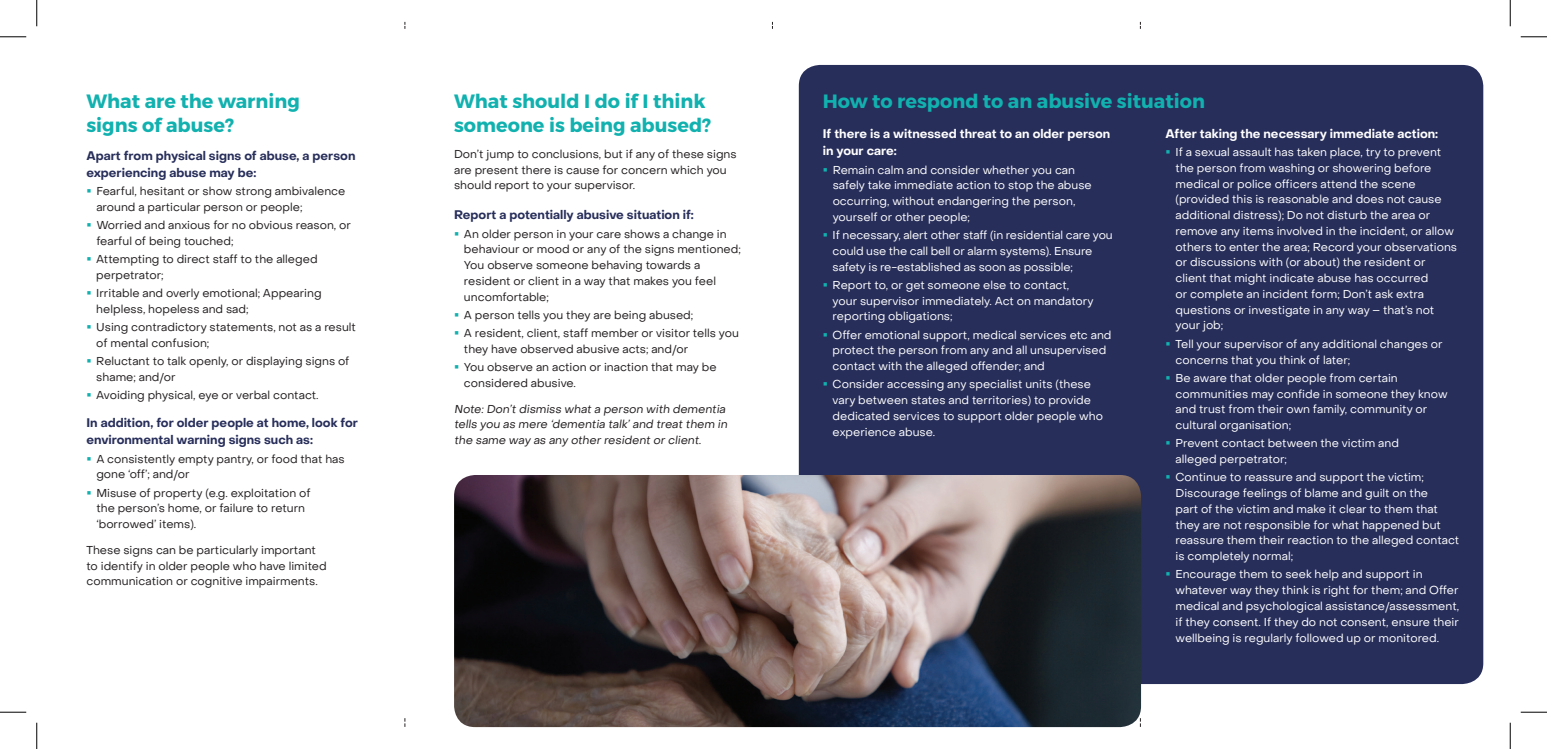
<style>
.page{position:relative;width:1547px;height:749px;background:#fff}
.page>*{position:absolute;margin:0;border:0;box-sizing:border-box;transform-origin:0 0}
.t1{font:700 19.25px/24.5px "Montserrat";color:#11b1af}
.t2{font:700 12.25px/17.5px "Object Sans";color:#272e5a}
.t3{font:700 12.25px/17.5px "Object Sans";color:#fff}
.t4{font:11.38px/15.8px "Object Sans";color:#fff}
.t5{font:11.38px/15.8px "Object Sans";color:#231f20}
</style>
<div class="page">
<div style="left:799px;top:65px;width:684px;height:618px;background:#272e5a;border-radius:21px"></div>
<img style="left:454px;top:474px;width:687px;height:252px">
<svg style="left:0;top:36px;width:26px;height:1px"></svg>
<svg style="left:1521px;top:36px;width:26px;height:1px"></svg>
<svg style="left:0;top:711px;width:26px;height:1px"></svg>
<svg style="left:1521px;top:711px;width:26px;height:1px"></svg>
<svg style="left:36px;top:0;width:1px;height:26px"></svg>
<svg style="left:36px;top:722px;width:1px;height:26px"></svg>
<svg style="left:1510px;top:0;width:1px;height:26px"></svg>
<svg style="left:1510px;top:722px;width:1px;height:26px"></svg>
<h1 class="t1" style="left:86px;top:89px;width:215px">What are the warning signs of abuse?</h1>
<p class="t2" style="left:86px;top:147px;width:270px">Apart from physical signs of abuse, a person experiencing abuse may be:</p>
<p class="t5" style="left:96px;top:183px;width:251px">Fearful, hesitant or show strong ambivalence around a particular person or people;</p>
<p class="t5" style="left:96px;top:217px;width:256px">Worried and anxious for no obvious reason, or fearful of being touched;</p>
<p class="t5" style="left:96px;top:251px;width:223px">Attempting to direct staff to the alleged perpetrator;</p>
<p class="t5" style="left:96px;top:285px;width:227px">Irritable and overly emotional; Appearing helpless, hopeless and sad;</p>
<p class="t5" style="left:96px;top:319px;width:261px">Using contradictory statements, not as a result of mental confusion;</p>
<p class="t5" style="left:96px;top:353px;width:255px">Reluctant to talk openly, or displaying signs of shame; and/or</p>
<p class="t5" style="left:96px;top:387px;width:224px">Avoiding physical, eye or verbal contact.</p>
<p class="t2" style="left:86px;top:414px;width:273px">In addition, for older people at home, look for environmental warning signs such as:</p>
<p class="t5" style="left:96px;top:450px;width:250px">A consistently empty pantry, or food that has gone ‘off’; and/or</p>
<p class="t5" style="left:96px;top:484px;width:216px">Misuse of property (e.g. exploitation of the person’s home, or failure to return ‘borrowed’ items).</p>
<p class="t5" style="left:86px;top:541px;width:242px">These signs can be particularly important to identify in older people who have limited communication or cognitive impairments.</p>
<h1 class="t1" style="left:454px;top:89px;width:259px">What should I do if I think someone is being abused?</h1>
<p class="t5" style="left:454px;top:146px;width:284px">Don’t jump to conclusions, but if any of these signs are present there is cause for concern which you should report to your supervisor.</p>
<p class="t2" style="left:454px;top:206px;width:241px">Report a potentially abusive situation if:</p>
<p class="t5" style="left:464px;top:225px;width:278px">An older person in your care shows a change in behaviour or mood or any of the signs mentioned; You observe someone behaving towards a resident or client in a way that makes you feel uncomfortable;</p>
<p class="t5" style="left:464px;top:305px;width:276px;line-height:18.2px">A person tells you they are being abused;<br>A resident, client, staff member or visitor tells you</p>
<p class="t5" style="left:464px;top:339px;width:254px;line-height:18.2px">they have observed abusive acts; and/or<br>You observe an action or inaction that may be</p>
<p class="t5" style="left:464px;top:375px;width:113px">considered abusive.</p>
<p class="t5" style="left:454px;top:400px;width:277px">Note: Don’t dismiss what a person with dementia tells you as mere ‘dementia talk’ and treat them in the same way as any other resident or client.</p>
<h1 class="t1" style="left:823px;top:89px;width:384px">How to respond to an abusive situation</h1>
<p class="t3" style="left:823px;top:125px;width:289px">If there is a witnessed threat to an older person in your care:</p>
<p class="t4" style="left:833px;top:162px;width:261px">Remain calm and consider whether you can safely take immediate action to stop the abuse occurring, without endangering the person, yourself or other people;</p>
<p class="t4" style="left:833px;top:227px;width:282px">If necessary, alert other staff (in residential care you could use the call bell or alarm systems). Ensure safety is re-established as soon as possible;</p>
<p class="t4" style="left:833px;top:277px;width:262px">Report to, or get someone else to contact, your supervisor immediately. Act on mandatory reporting obligations;</p>
<p class="t4" style="left:833px;top:326px;width:280px">Offer emotional support, medical services etc and protect the person from any and all unsupervised contact with the alleged offender; and</p>
<p class="t4" style="left:833px;top:376px;width:272px">Consider accessing any specialist units (these vary between states and territories) to provide dedicated services to support older people who experience abuse.</p>
<p class="t3" style="left:1166px;top:125px;width:274px">After taking the necessary immediate action:</p>
<p class="t4" style="left:1175px;top:144px;width:283px">If a sexual assault has taken place, try to prevent the person from washing or showering before medical or police officers attend the scene (provided this is reasonable and does not cause additional distress); Do not disturb the area or remove any items involved in the incident, or allow others to enter the area; Record your observations or discussions with (or about) the resident or client that might indicate abuse has occurred<br>or complete an incident form; Don’t ask extra questions or investigate in any way – that’s not your job;</p>
<p class="t4" style="left:1175px;top:336px;width:269px">Tell your supervisor of any additional changes or concerns that you think of later;</p>
<p class="t4" style="left:1175px;top:370px;width:274px">Be aware that older people from certain communities may confide in someone they know and trust from their own family, community or cultural organisation;</p>
<p class="t4" style="left:1175px;top:435px;width:225px">Prevent contact between the victim and alleged perpetrator;</p>
<p class="t4" style="left:1175px;top:469px;width:285px">Continue to reassure and support the victim; Discourage feelings of blame and guilt on the<br>part of the victim and make it clear to them that they are not responsible for what happened but reassure them their reaction to the alleged contact is completely normal;</p>
<p class="t4" style="left:1175px;top:566px;width:285px">Encourage them to seek help and support in whatever way they think is right for them; and Offer medical and psychological assistance/assessment, if they consent. If they do not consent, ensure their wellbeing is regularly followed up or monitored.</p>
</div>
